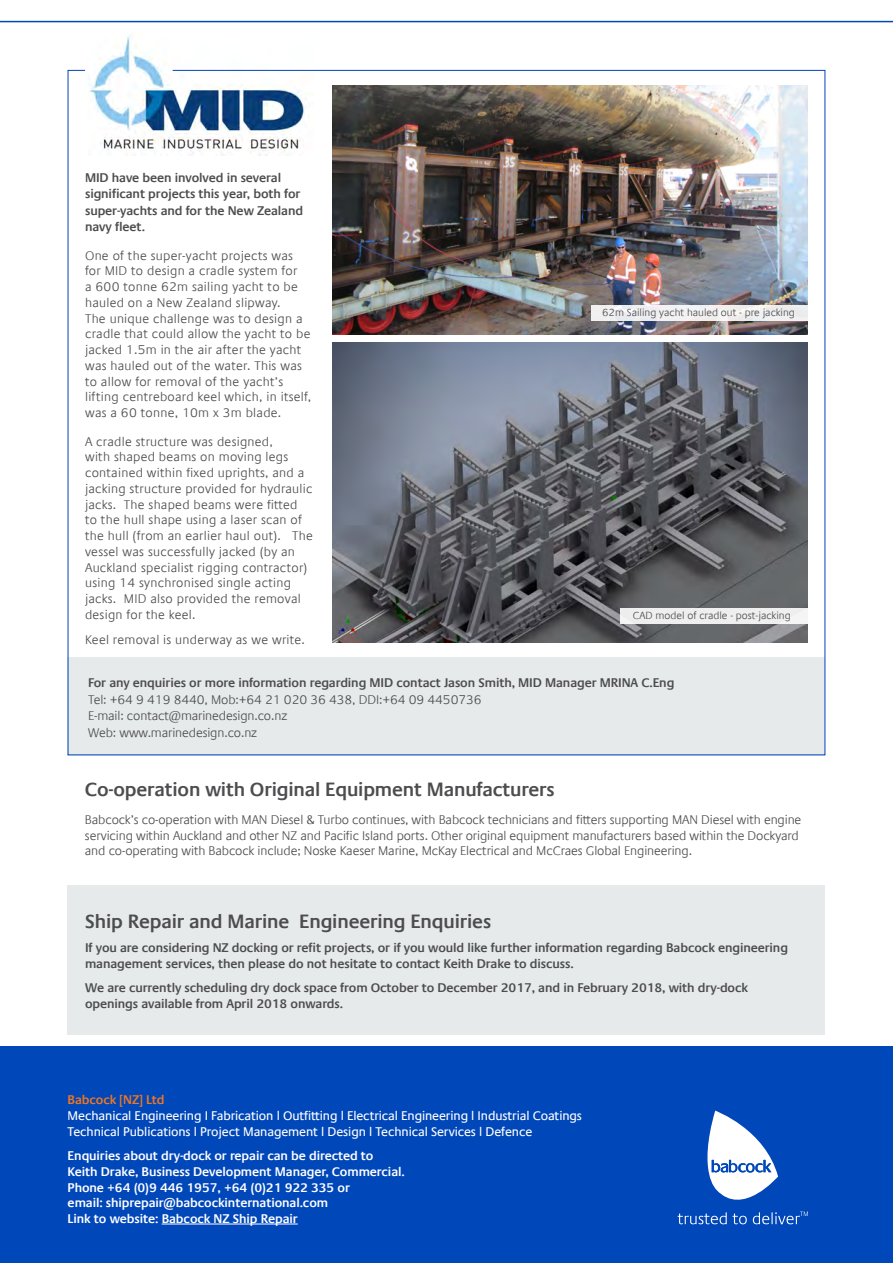
<style>
.page{position:relative;width:893px;height:1263px;background:#fff}
.page>*{position:absolute;margin:0;border:0;box-sizing:border-box;transform-origin:0 0}
.t1{font:600 19.5px "Praxis Com";letter-spacing:-.01em;color:#4d4d4f}
.t2{font:300 12.75px/15.8px "Praxis Com";letter-spacing:.02em;color:#4d4d4f}
.t3{font:600 12.75px/16.5px "Praxis Com";letter-spacing:-.01em;color:#4d4d4f}
.t4{font:300 12.75px/16.5px "Praxis Com";letter-spacing:-.01em;color:#4d4d4f}
.t5{font:600 12.75px/15.8px "Praxis Com";letter-spacing:-.01em;color:#fff}
.t6{font:12.75px/15.8px "Praxis Com";letter-spacing:-.01em;color:#fff}
.t7{font:600 12.75px "Praxis Com";letter-spacing:-.01em;color:#ef7622}
.t8{font:300 10.5px "Praxis Com";color:#4d4d4f}
</style>
<div class="page">
<div style="left:68px;top:884px;width:757px;height:150px;background:#e7eaea"></div>
<img style="left:99px;top:36px;width:214px;height:34px">
<div style="left:0;top:1047px;width:893px;height:216px;background:#0047ba"></div>
<svg style="left:67px;top:70px;width:759px;height:686px"></svg>
<hr style="left:0;top:21px;width:893px;height:1px;background:#0047ba">
<svg style="left:678px;top:1110px;width:130px;height:114px"></svg>
<hr style="left:162px;top:1224px;width:136px;height:1px;background:#fff">
<img style="left:332px;top:85px;width:476px;height:250px">
<img style="left:332px;top:343px;width:476px;height:299px">
<div style="left:591px;top:305px;width:217px;height:16px;background:#f1f0f1"></div>
<div style="left:621px;top:609px;width:187px;height:15px;background:#efefef"></div>
<p class="t3" style="left:85px;top:169px;width:220px">MID have been involved in several significant projects this year, both for super-yachts and for the New Zealand navy fleet.</p>
<p class="t2" style="left:85px;top:248px;width:228px">One of the super-yacht projects was for MID to design a cradle system for<br>a 600 tonne 62m sailing yacht to be hauled on a New Zealand slipway.<br>The unique challenge was to design a cradle that could allow the yacht to be jacked 1.5m in the air after the yacht was hauled out of the water. This was to allow for removal of the yacht’s lifting centreboard keel which, in itself, was a 60 tonne, 10m x 3m blade.</p>
<p class="t2" style="left:85px;top:434px;width:229px">A cradle structure was designed,<br>with shaped beams on moving legs contained within fixed uprights, and a jacking structure provided for hydraulic jacks. The shaped beams were fitted<br>to the hull shape using a laser scan of the hull (from an earlier haul out). The vessel was successfully jacked (by an Auckland specialist rigging contractor) using 14 synchronised single acting jacks. MID also provided the removal design for the keel.</p>
<p class="t2" style="left:85px;top:632px;width:221px">Keel removal is underway as we write.</p>
<p class="t3" style="left:88px;top:675px;width:588px">For any enquiries or more information regarding MID contact Jason Smith, MID Manager MRINA C.Eng</p>
<p class="t4" style="left:88px;top:691px;width:395px">Tel: +64 9 419 8440, Mob:+64 21 020 36 438, DDI:+64 09 4450736<br>E-mail: contact@marinedesign.co.nz<br>Web: www.marinedesign.co.nz</p>
<p class="t8" style="left:602px;top:306px;width:194px">62m Sailing yacht hauled out - pre jacking</p>
<p class="t8" style="left:633px;top:610px;width:159px">CAD model of cradle - post-jacking</p>
<h1 class="t1" style="left:85px;top:778px;width:471px">Co-operation with Original Equipment Manufacturers</h1>
<p class="t4" style="left:85px;top:812px;width:718px;line-height:15.8px">Babcock’s co-operation with MAN Diesel &amp; Turbo continues, with Babcock technicians and fitters supporting MAN Diesel with engine servicing within Auckland and other NZ and Pacific Island ports. Other original equipment manufacturers based within the Dockyard and co-operating with Babcock include; Noske Kaeser Marine, McKay Electrical and McCraes Global Engineering.</p>
<h1 class="t1" style="left:85px;top:909px;width:408px">Ship Repair and Marine Engineering Enquiries</h1>
<p class="t3" style="left:85px;top:940px;width:704px;line-height:15.8px">If you are considering NZ docking or refit projects, or if you would like further information regarding Babcock engineering management services, then please do not hesitate to contact Keith Drake to discuss.</p>
<p class="t3" style="left:85px;top:980px;width:665px;line-height:15.8px">We are currently scheduling dry dock space from October to December 2017, and in February 2018, with dry-dock openings available from April 2018 onwards.</p>
<p class="t7" style="left:68px;top:1092px;width:98px">Babcock [NZ] Ltd</p>
<p class="t6" style="left:68px;top:1108px;width:516px">Mechanical Engineering I Fabrication l Outfitting l Electrical Engineering l Industrial Coatings<br>Technical Publications l Project Management l Design l Technical Services l Defence</p>
<p class="t5" style="left:68px;top:1148px;width:339px">Enquiries about dry-dock or repair can be directed to Keith Drake, Business Development Manager, Commercial.<br>Phone +64 (0)9 446 1957, +64 (0)21 922 335 or<br>email: shiprepair@babcockinternational.com<br>Link to website: Babcock NZ Ship Repair</p>
</div>
